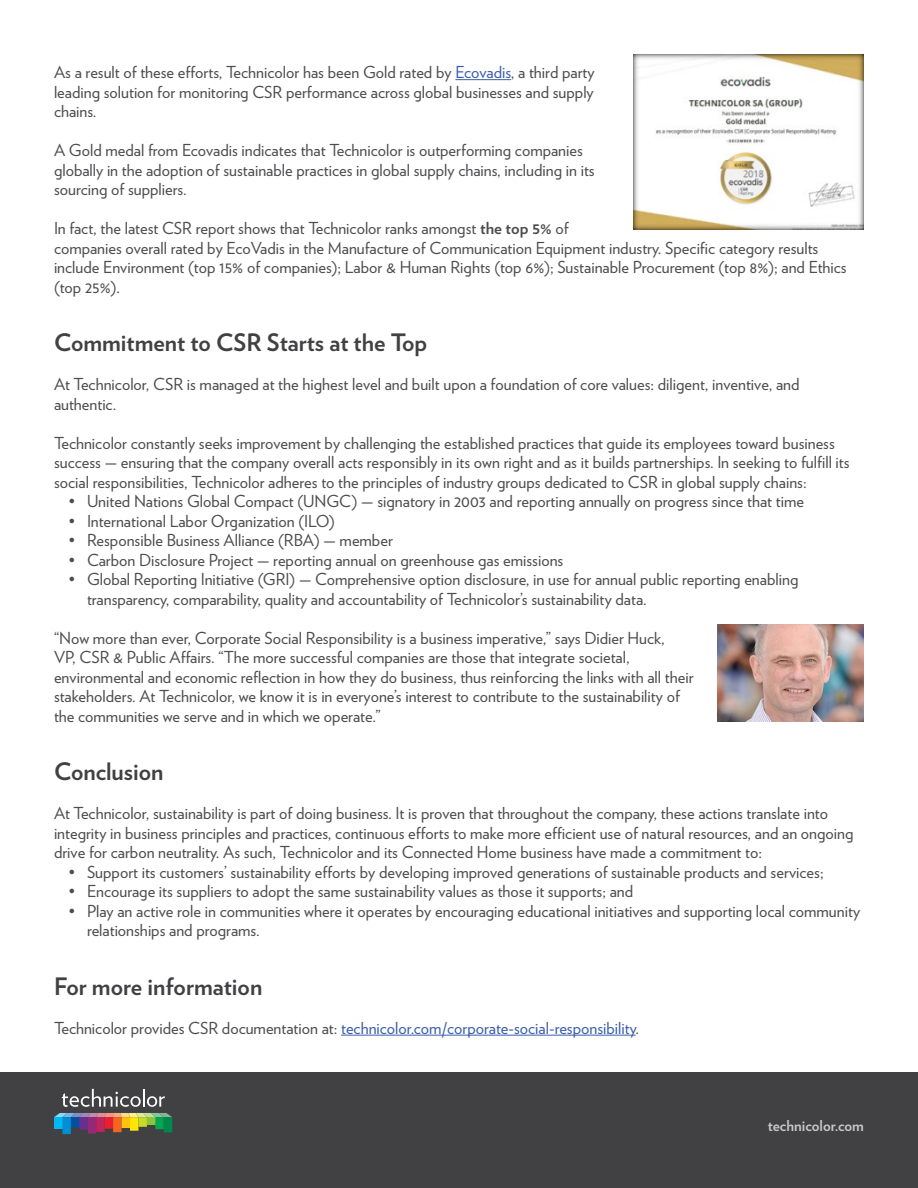
<style>
.page{position:relative;width:918px;height:1188px;background:#fff}
.page>*{position:absolute;margin:0;border:0;box-sizing:border-box;transform-origin:0 0}
.t1{font:700 24px "Verlag";color:#414042}
.t2{font:16.5px/19.5px "Verlag";color:#4d4d4f}
.t3{font:16.5px "Verlag";color:#3a5fac}
.t4{font:700 15px "Verlag";color:#c7c8ca}
.s1{color:#3a5fac}
.s2{font-weight:700}
.s3{color:#4d4d4f}
</style>
<div class="page">
<div style="left:0;top:1072px;width:918px;height:116px;background:#414042"></div>
<svg style="left:54px;top:1113px;width:118px;height:21px"></svg>
<svg style="left:62px;top:1089px;width:103px;height:18px"></svg>
<hr style="left:455px;top:79px;width:56px;height:1px;background:#3a5fac">
<hr style="left:341px;top:1035px;width:295px;height:1px;background:#3a5fac">
<img style="left:634px;top:54px;width:230px;height:176px">
<img style="left:718px;top:624px;width:146px;height:98px">
<p class="t2" style="left:54px;top:61px;width:542px;text-align:justify">As a result of these efforts, Technicolor has been Gold rated by <span class="s1">Ecovadis</span>, a third party leading solution for monitoring CSR performance across global businesses and supply chains.</p>
<p class="t2" style="left:54px;top:139px;width:542px">A Gold medal from Ecovadis indicates that Technicolor is outperforming companies globally in the adoption of sustainable practices in global supply chains, including in its sourcing of suppliers.</p>
<p class="t2" style="left:54px;top:218px;width:794px">In fact, the latest CSR report shows that Technicolor ranks amongst <span class="s2">the top 5%</span> of<br>companies overall rated by EcoVadis in the Manufacture of Communication Equipment industry. Specific category results include Environment (top 15% of companies); Labor &amp; Human Rights (top 6%); Sustainable Procurement (top 8%); and Ethics (top 25%).</p>
<h1 class="t1" style="left:54px;top:323px;width:375px">Commitment to CSR Starts at the Top</h1>
<p class="t2" style="left:54px;top:373px;width:747px">At Technicolor, CSR is managed at the highest level and built upon a foundation of core values: diligent, inventive, and authentic.</p>
<p class="t2" style="left:54px;top:432px;width:797px">Technicolor constantly seeks improvement by challenging the established practices that guide its employees toward business success — ensuring that the company overall acts responsibly in its own right and as it builds partnerships. In seeking to fulfill its social responsibilities, Technicolor adheres to the principles of industry groups dedicated to CSR in global supply chains:</p>
<p class="t2" style="left:69px;top:491px;width:737px">• United Nations Global Compact (UNGC) — signatory in 2003 and reporting annually on progress since that time</p>
<p class="t2" style="left:69px;top:510px;width:267px">• International Labor Organization (ILO)</p>
<p class="t2" style="left:69px;top:530px;width:325px">• Responsible Business Alliance (RBA) — member</p>
<p class="t2" style="left:69px;top:549px;width:496px">• Carbon Disclosure Project — reporting annual on greenhouse gas emissions</p>
<p class="t2" style="left:87px;top:569px;width:713px;text-indent:-18px">• Global Reporting Initiative (GRI) — Comprehensive option disclosure, in use for annual public reporting enabling transparency, comparability, quality and accountability of Technicolor’s sustainability data.</p>
<p class="t2" style="left:54px;top:627px;width:641px">“Now more than ever, Corporate Social Responsibility is a business imperative,” says Didier Huck,<br>VP, CSR &amp; Public Affairs. “The more successful companies are those that integrate societal, environmental and economic reflection in how they do business, thus reinforcing the links with all their stakeholders. At Technicolor, we know it is in everyone’s interest to contribute to the sustainability of the communities we serve and in which we operate.”</p>
<h1 class="t1" style="left:54px;top:752px;width:111px">Conclusion</h1>
<p class="t2" style="left:54px;top:802px;width:801px">At Technicolor, sustainability is part of doing business. It is proven that throughout the company, these actions translate into integrity in business principles and practices, continuous efforts to make more efficient use of natural resources, and an ongoing drive for carbon neutrality. As such, Technicolor and its Connected Home business have made a commitment to:</p>
<p class="t2" style="left:69px;top:861px;width:756px">• Support its customers’ sustainability efforts by developing improved generations of sustainable products and services;</p>
<p class="t2" style="left:69px;top:880px;width:566px">• Encourage its suppliers to adopt the same sustainability values as those it supports; and</p>
<p class="t2" style="left:87px;top:900px;width:775px;text-indent:-18px">• Play an active role in communities where it operates by encouraging educational initiatives and supporting local community relationships and programs.</p>
<h1 class="t1" style="left:54px;top:967px;width:210px">For more information</h1>
<p class="t3" style="left:54px;top:1015px;width:587px"><span class="s3">Technicolor provides CSR documentation at:</span> technicolor.com/corporate-social-responsibility<span class="s3">.</span></p>
<p class="t4" style="left:768px;top:1114px;width:98px">technicolor.com</p>
</div>
